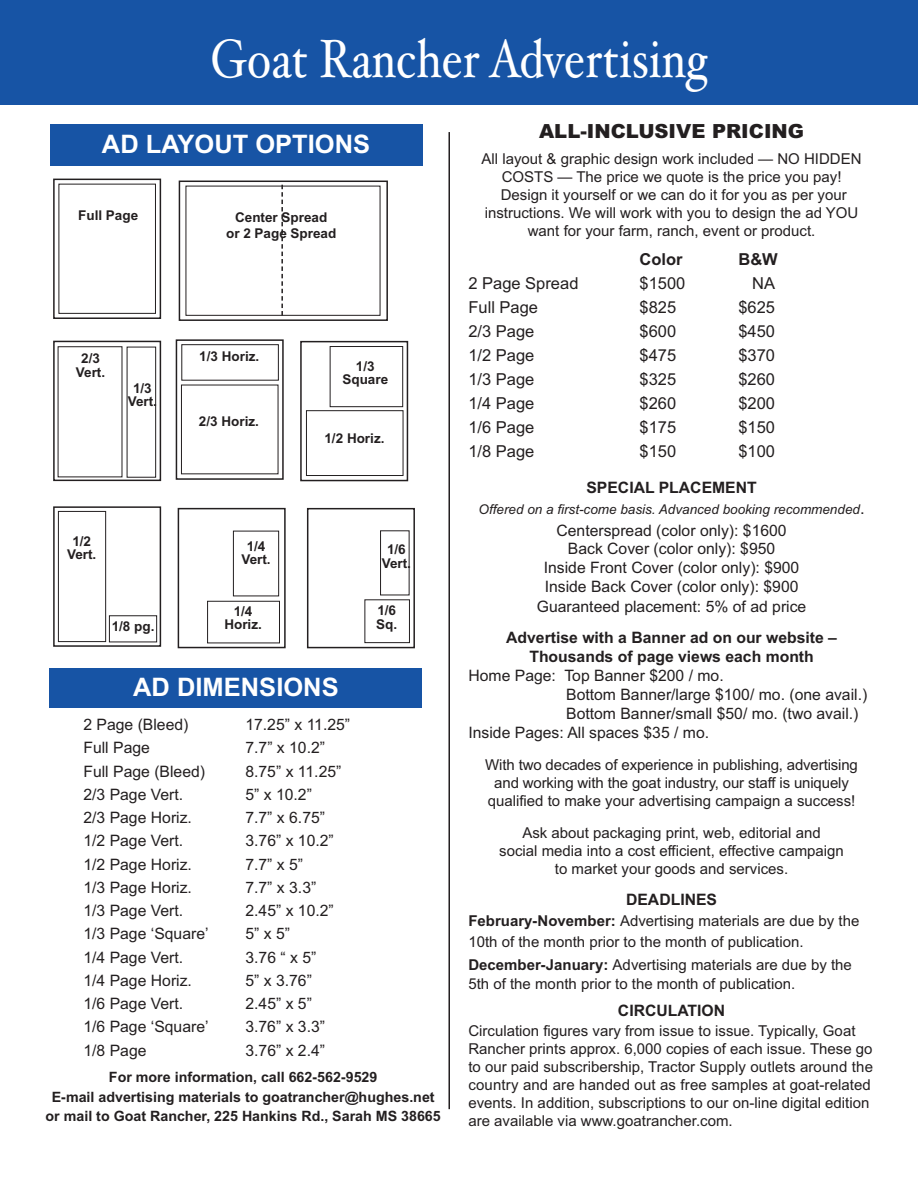
<style>
.page{position:relative;width:918px;height:1188px;background:#fff}
.page>*{position:absolute;margin:0;border:0;box-sizing:border-box;transform-origin:0 0}
.t1{font:54px "Hoefler Text";color:#fff;scale:.83 1}
.t2{font:700 25.5px "Arial";color:#fff}
.t3{font:900 19.5px "Arial";color:#231f20}
.t4{font:16.5px "Arial";color:#231f20}
.t5{font:700 16.5px "Arial";color:#231f20}
.t6{font:15.75px/19px "Arial";color:#231f20;text-align:center}
.t7{font:700 15.75px/18.9px "Arial";color:#231f20;text-align:center}
.t8{font:15px/18px "Arial";color:#231f20;text-align:center}
.t9{font:700 14.25px/19.5px "Arial";color:#231f20;text-align:center}
.t10{font:700 13.5px/13.5px "Arial";color:#231f20;text-align:center}
.t11{font:italic 13.5px "Arial";color:#231f20}
.s1{font-style:normal;font-size:16.5px}
.s2{font-weight:700}
</style>
<div class="page">
<div style="left:53px;top:179px;width:108px;height:140px;border:2px solid #231f20"></div>
<div style="left:176px;top:339px;width:108px;height:141px;border:2px solid #231f20"></div>
<div style="left:300px;top:341px;width:108px;height:140px;border:2px solid #231f20"></div>
<div style="left:53px;top:341px;width:108px;height:140px;border:2px solid #231f20"></div>
<div style="left:53px;top:506px;width:108px;height:141px;border:2px solid #231f20"></div>
<div style="left:178px;top:508px;width:108px;height:140px;border:2px solid #231f20"></div>
<div style="left:307px;top:508px;width:108px;height:140px;border:2px solid #231f20"></div>
<div style="left:59px;top:184px;width:97px;height:130px;border:1px solid #231f20"></div>
<div style="left:181px;top:344px;width:98px;height:37px;border:1px solid #231f20"></div>
<div style="left:306px;top:410px;width:97px;height:66px;border:1px solid #231f20"></div>
<div style="left:330px;top:346px;width:73px;height:61px;border:1px solid #231f20"></div>
<div style="left:58px;top:511px;width:48px;height:131px;border:1px solid #231f20"></div>
<div style="left:109px;top:615px;width:48px;height:27px;border:1px solid #231f20"></div>
<div style="left:233px;top:531px;width:46px;height:65px;border:1px solid #231f20"></div>
<div style="left:207px;top:601px;width:73px;height:42px;border:1px solid #231f20"></div>
<div style="left:127px;top:347px;width:29px;height:131px;border:1px solid #231f20"></div>
<div style="left:380px;top:530px;width:30px;height:65px;border:1px solid #231f20"></div>
<div style="left:365px;top:599px;width:45px;height:44px;border:1px solid #231f20"></div>
<div style="left:179px;top:181px;width:209px;height:140px;border:2px solid #231f20"></div>
<div style="left:186px;top:186px;width:194px;height:130px;border:1px solid #231f20"></div>
<div style="left:50px;top:124px;width:372px;height:41px;background:#1754a5"></div>
<div style="left:50px;top:668px;width:372px;height:39px;background:#1754a5"></div>
<svg style="left:281px;top:185px;width:2px;height:131px"></svg>
<hr style="left:448px;top:132px;width:2px;height:977px;background:#231f20">
<div style="left:0;top:0;width:918px;height:104px;background:#1754a5"></div>
<h1 class="t1" style="left:210px;top:27px;width:600px">Goat Rancher Advertising</h1>
<h2 class="t2" style="left:102px;top:129px;width:270px">AD LAYOUT OPTIONS</h2>
<p class="t10" style="left:78px;top:208px;width:62px">Full Page</p>
<p class="t10" style="left:226px;top:209px;width:112px;line-height:16.2px">Center Spread<br>or 2 Page Spread</p>
<p class="t10" style="left:76px;top:352px;width:31px">2/3<br>Vert.</p>
<p class="t10" style="left:128px;top:381px;width:31px">1/3<br>Vert.</p>
<p class="t10" style="left:199px;top:349px;width:62px">1/3 Horiz.</p>
<p class="t10" style="left:199px;top:415px;width:62px">2/3 Horiz.</p>
<p class="t10" style="left:67px;top:534px;width:31px">1/2<br>Vert.</p>
<p class="t10" style="left:241px;top:539px;width:31px">1/4<br>Vert.</p>
<p class="t10" style="left:234px;top:604px;width:20px">1/4</p>
<p class="t10" style="left:112px;top:620px;width:44px">1/8 pg.</p>
<p class="t10" style="left:224px;top:618px;width:39px">Horiz.</p>
<p class="t10" style="left:342px;top:360px;width:47px">1/3<br>Square</p>
<p class="t10" style="left:324px;top:432px;width:62px">1/2 Horiz.</p>
<p class="t10" style="left:382px;top:543px;width:31px">1/6<br>Vert.</p>
<p class="t10" style="left:376px;top:604px;width:23px;text-align:left">1/6<br>Sq.</p>
<h2 class="t2" style="left:133px;top:672px;width:207px">AD DIMENSIONS</h2>
<p class="t6" style="left:83px;top:715px;width:107px">2 Page (Bleed)</p>
<p class="t6" style="left:245px;top:715px;width:106px">17.25” x 11.25”</p>
<p class="t6" style="left:83px;top:738px;width:68px">Full Page</p>
<p class="t6" style="left:245px;top:738px;width:81px">7.7” x 10.2”</p>
<p class="t6" style="left:83px;top:762px;width:123px">Full Page (Bleed)</p>
<p class="t6" style="left:245px;top:762px;width:98px">8.75” x 11.25”</p>
<p class="t6" style="left:83px;top:785px;width:101px">2/3 Page Vert.</p>
<p class="t6" style="left:245px;top:785px;width:68px">5” x 10.2”</p>
<p class="t6" style="left:83px;top:808px;width:110px">2/3 Page Horiz.</p>
<p class="t6" style="left:245px;top:808px;width:81px">7.7” x 6.75”</p>
<p class="t6" style="left:83px;top:831px;width:101px">1/2 Page Vert.</p>
<p class="t6" style="left:245px;top:831px;width:90px">3.76” x 10.2”</p>
<p class="t6" style="left:83px;top:855px;width:110px">1/2 Page Horiz.</p>
<p class="t6" style="left:245px;top:855px;width:59px">7.7” x 5”</p>
<p class="t6" style="left:83px;top:878px;width:110px">1/3 Page Horiz.</p>
<p class="t6" style="left:245px;top:878px;width:72px">7.7” x 3.3”</p>
<p class="t6" style="left:83px;top:901px;width:101px">1/3 Page Vert.</p>
<p class="t6" style="left:245px;top:901px;width:90px">2.45” x 10.2”</p>
<p class="t6" style="left:83px;top:924px;width:127px">1/3 Page ‘Square’</p>
<p class="t6" style="left:245px;top:924px;width:46px">5” x 5”</p>
<p class="t6" style="left:83px;top:948px;width:101px">1/4 Page Vert.</p>
<p class="t6" style="left:245px;top:948px;width:72px">3.76 “ x 5”</p>
<p class="t6" style="left:83px;top:971px;width:110px">1/4 Page Horiz.</p>
<p class="t6" style="left:245px;top:971px;width:68px">5” x 3.76”</p>
<p class="t6" style="left:83px;top:994px;width:101px">1/6 Page Vert.</p>
<p class="t6" style="left:245px;top:994px;width:68px">2.45” x 5”</p>
<p class="t6" style="left:83px;top:1017px;width:127px">1/6 Page ‘Square’</p>
<p class="t6" style="left:245px;top:1017px;width:81px">3.76” x 3.3”</p>
<p class="t6" style="left:83px;top:1041px;width:65px">1/8 Page</p>
<p class="t6" style="left:245px;top:1041px;width:81px">3.76” x 2.4”</p>
<p class="t9" style="left:46px;top:1067px;width:397px">For more information, call 662-562-9529<br>E-mail advertising materials to goatrancher@hughes.net or mail to Goat Rancher, 225 Hankins Rd., Sarah MS 38665</p>
<h3 class="t3" style="left:539px;top:120px;width:266px">ALL-INCLUSIVE PRICING</h3>
<p class="t8" style="left:482px;top:150px;width:382px">All layout &amp; graphic design work included — NO HIDDEN COSTS — The price we quote is the price you pay!<br>Design it yourself or we can do it for you as per your instructions. We will work with you to design the ad YOU want for your farm, ranch, event or product.</p>
<p class="t5" style="left:640px;top:250px;width:45px">Color</p>
<p class="t5" style="left:738px;top:250px;width:41px">B&amp;W</p>
<p class="t4" style="left:468px;top:274px;width:112px">2 Page Spread</p>
<p class="t4" style="left:640px;top:274px;width:47px">$1500</p>
<p class="t4" style="left:752px;top:274px;width:24px">NA</p>
<p class="t4" style="left:468px;top:298px;width:71px">Full Page</p>
<p class="t4" style="left:640px;top:298px;width:38px">$825</p>
<p class="t4" style="left:738px;top:298px;width:38px">$625</p>
<p class="t4" style="left:468px;top:322px;width:68px">2/3 Page</p>
<p class="t4" style="left:640px;top:322px;width:38px">$600</p>
<p class="t4" style="left:738px;top:322px;width:38px">$450</p>
<p class="t4" style="left:468px;top:346px;width:68px">1/2 Page</p>
<p class="t4" style="left:640px;top:346px;width:38px">$475</p>
<p class="t4" style="left:738px;top:346px;width:38px">$370</p>
<p class="t4" style="left:468px;top:370px;width:68px">1/3 Page</p>
<p class="t4" style="left:640px;top:370px;width:38px">$325</p>
<p class="t4" style="left:738px;top:370px;width:38px">$260</p>
<p class="t4" style="left:468px;top:394px;width:68px">1/4 Page</p>
<p class="t4" style="left:640px;top:394px;width:38px">$260</p>
<p class="t4" style="left:738px;top:394px;width:38px">$200</p>
<p class="t4" style="left:468px;top:418px;width:68px">1/6 Page</p>
<p class="t4" style="left:640px;top:418px;width:38px">$175</p>
<p class="t4" style="left:738px;top:418px;width:38px">$150</p>
<p class="t4" style="left:468px;top:442px;width:68px">1/8 Page</p>
<p class="t4" style="left:640px;top:442px;width:38px">$150</p>
<p class="t4" style="left:738px;top:442px;width:38px">$100</p>
<p class="t7" style="left:586px;top:478px;width:172px">SPECIAL PLACEMENT</p>
<p class="t11" style="left:479px;top:501px;width:388px">Offered on a first-come basis. Advanced booking recommended<span class="s1">.</span></p>
<p class="t6" style="left:537px;top:521px;width:271px">Centerspread (color only): $1600<br>Back Cover (color only): $950<br>Inside Front Cover (color only): $900<br>Inside Back Cover (color only): $900<br>Guaranteed placement: 5% of ad price</p>
<p class="t7" style="left:506px;top:628px;width:332px">Advertise with a Banner ad on our website –<br>Thousands of page views each month</p>
<p class="t6" style="left:468px;top:666px;width:257px">Home Page: Top Banner $200 / mo.</p>
<p class="t6" style="left:566px;top:685px;width:303px">Bottom Banner/large $100/ mo. (one avail.)</p>
<p class="t6" style="left:566px;top:704px;width:294px">Bottom Banner/small $50/ mo. (two avail.)</p>
<p class="t6" style="left:468px;top:723px;width:242px">Inside Pages: All spaces $35 / mo.</p>
<p class="t8" style="left:485px;top:756px;width:374px">With two decades of experience in publishing, advertising and working with the goat industry, our staff is uniquely qualified to make your advertising campaign a success!</p>
<p class="t8" style="left:499px;top:824px;width:346px">Ask about packaging print, web, editorial and<br>social media into a cost efficient, effective campaign to market your goods and services.</p>
<p class="t7" style="left:626px;top:890px;width:93px">DEADLINES</p>
<p class="t8" style="left:468px;top:910px;width:392px;line-height:21px;text-align:left"><span class="s2">February-November:</span> Advertising materials are due by the<br>10th of the month prior to the month of publication.</p>
<p class="t8" style="left:468px;top:955px;width:385px;line-height:19.5px;text-align:left"><span class="s2">December-January:</span> Advertising materials are due by the<br>5th of the month prior to the month of publication.</p>
<p class="t7" style="left:618px;top:1001px;width:109px">CIRCULATION</p>
<p class="t8" style="left:468px;top:1022px;width:406px;text-align:left">Circulation figures vary from issue to issue. Typically, Goat Rancher prints approx. 6,000 copies of each issue. These go to our paid subscribership, Tractor Supply outlets around the country and are handed out as free samples at goat-related events. In addition, subscriptions to our on-line digital edition are available via www.goatrancher.com.</p>
</div>
